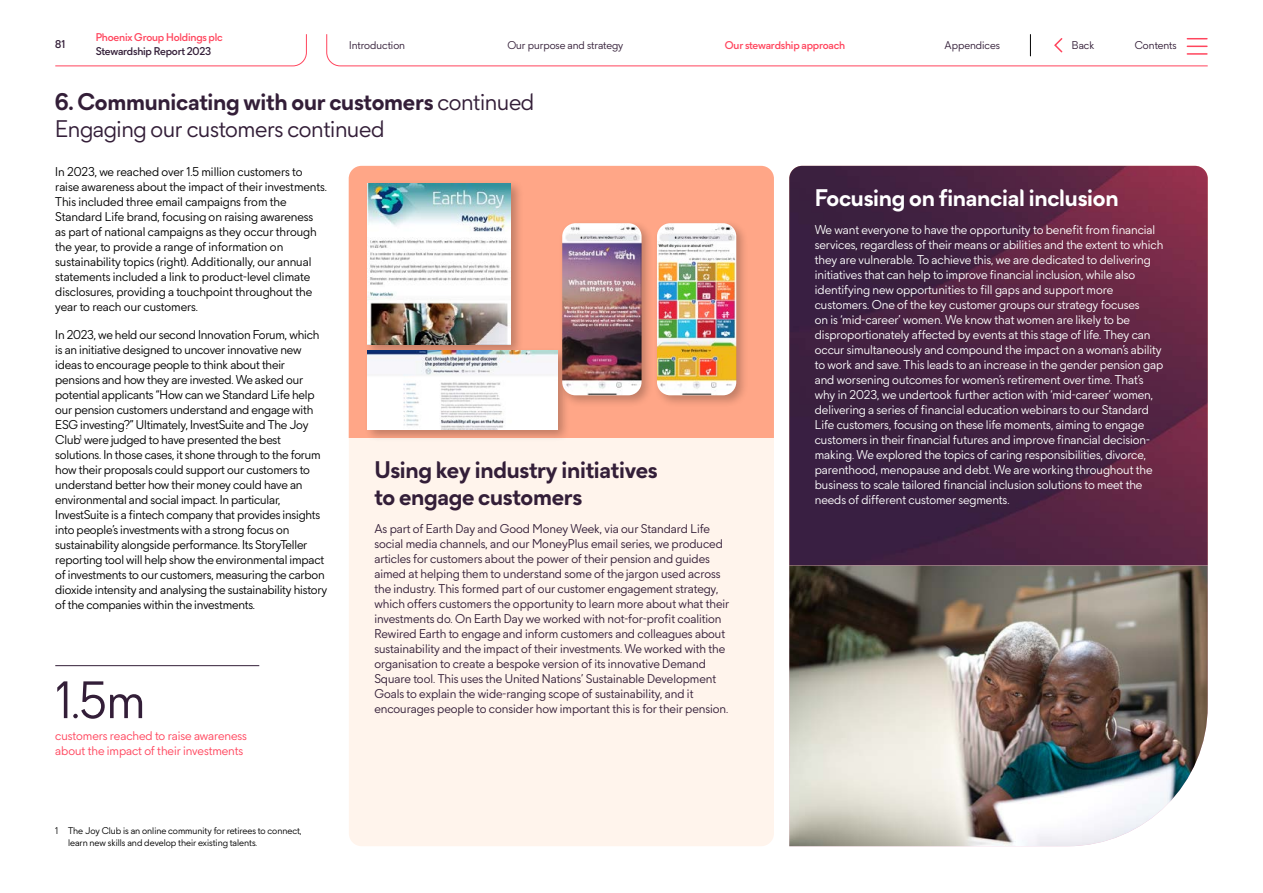
<style>
.page{position:relative;width:1263px;height:893px;background:#fff}
.page>*{position:absolute;margin:0;border:0;box-sizing:border-box;transform-origin:0 0}
.NumberLevel1LineAbove{font:52.5px "Phoenix Sans";color:#331e38}
.HighlightsHeading{font:700 24px/27px "Phoenix Sans";letter-spacing:-.01em;color:#331e38}
.MainheadLevel1{font:700 24px "Phoenix Sans";letter-spacing:-.01em;color:#331e38}
.MainheadLevel2{font:24px "Phoenix Sans";letter-spacing:-.01em;color:#331e38}
.HighlightsHeading-2{font:700 24px "Phoenix Sans";letter-spacing:-.01em;color:#fff}
.BodyText{font:12.75px/15px "Phoenix Sans";letter-spacing:-.01em;color:#000}
.BodyText-2{font:12.75px/15px "Phoenix Sans";color:#fff}
.BodyText-3{font:12.75px/15px "Phoenix Sans";color:#331e38}
.NumberText{font:12.75px/15px "Phoenix Sans";color:#ff455d}
.t1{font:11.25px "Phoenix Sans";color:#331e38}
.t2{font:500 11.25px "Phoenix Sans";letter-spacing:-.015em;color:#ff455d}
.t3{font:500 11.25px "Phoenix Sans";letter-spacing:-.015em;color:#331e38}
.BodyTextNotesIndent{font:9.75px/12px "Phoenix Sans";color:#000}
.s1{font-weight:400}
</style>
<div class="page">
<div style="left:349px;top:438px;width:425px;height:408px;background:#fff4ec"></div>
<img style="left:789px;top:166px;width:419px;height:400px">
<div style="left:349px;top:166px;width:425px;height:272px;background:#ffa687"></div>
<div style="left:363px;top:179px;width:161px;height:179px;background:#000;opacity:.25"></div>
<img style="left:367px;top:183px;width:144px;height:161px">
<div style="left:363px;top:347px;width:207px;height:96px;background:#000;opacity:.25"></div>
<img style="left:367px;top:351px;width:190px;height:78px">
<div style="left:559px;top:220px;width:95px;height:188px;background:#000;opacity:.25"></div>
<img style="left:562px;top:223px;width:79px;height:172px">
<div style="left:653px;top:220px;width:96px;height:188px;background:#000;opacity:.25"></div>
<img style="left:657px;top:223px;width:79px;height:172px">
<img style="left:789px;top:566px;width:419px;height:280px">
<hr style="left:55px;top:665px;width:204px;height:1px;background:#331e38">
<svg style="left:55px;top:34px;width:252px;height:32px"></svg>
<svg style="left:326px;top:34px;width:882px;height:32px"></svg>
<p class="t3" style="left:55px;top:37px;width:11px">81</p>
<p class="t2" style="left:96px;top:30px;width:129px">Phoenix Group Holdings plc</p>
<p class="t3" style="left:96px;top:44px;width:117px">Stewardship Report 2023</p>
<p class="t1" style="left:349px;top:38px;width:57px">Introduction</p>
<p class="t1" style="left:507px;top:38px;width:117px">Our purpose and strategy</p>
<p class="t2" style="left:725px;top:38px;width:122px">Our stewardship approach</p>
<p class="t1" style="left:944px;top:38px;width:57px">Appendices</p>
<p class="t1" style="left:1072px;top:38px;width:24px">Back</p>
<p class="t1" style="left:1135px;top:38px;width:44px">Contents</p>
<h1 class="MainheadLevel1" style="left:55px;top:87px;width:481px">6. Communicating with our customers <span class="s1">continued</span></h1>
<h2 class="MainheadLevel2" style="left:55px;top:114px;width:331px">Engaging our customers continued</h2>
<p class="BodyText" style="left:55px;top:164px;width:273px">In 2023, we reached over 1.5 million customers to raise awareness about the impact of their investments.<br>This included three email campaigns from the Standard Life brand, focusing on raising awareness as part of national campaigns as they occur through the year, to provide a range of information on sustainability topics (right). Additionally, our annual statements included a link to product-level climate disclosures, providing a touchpoint throughout the year to reach our customers.</p>
<p class="BodyText" style="left:55px;top:327px;width:273px">In 2023, we held our second Innovation Forum, which is an initiative designed to uncover innovative new ideas to encourage people to think about their pensions and how they are invested. We asked our potential applicants “How can we Standard Life help our pension customers understand and engage with ESG investing?” Ultimately, InvestSuite and The Joy Club<sup>1</sup> were judged to have presented the best solutions. In those cases, it shone through to the forum how their proposals could support our customers to understand better how their money could have an environmental and social impact. In particular, InvestSuite is a fintech company that provides insights into people’s investments with a strong focus on sustainability alongside performance. Its StoryTeller reporting tool will help show the environmental impact of investments to our customers, measuring the carbon dioxide intensity and analysing the sustainability history of the companies within the investments.</p>
<p class="NumberLevel1LineAbove" style="left:55px;top:667px;width:91px">1.5m</p>
<p class="NumberText" style="left:55px;top:727px;width:193px">customers reached to raise awareness about the impact of their investments</p>
<p class="BodyTextNotesIndent" style="left:68px;top:825px;width:235px;text-indent:-13px">1 The Joy Club is an online community for retirees to connect, learn new skills and develop their existing talents.</p>
<h2 class="HighlightsHeading" style="left:374px;top:456px;width:285px">Using key industry initiatives to engage customers</h2>
<p class="BodyText-3" style="left:374px;top:521px;width:356px">As part of Earth Day and Good Money Week, via our Standard Life social media channels, and our MoneyPlus email series, we produced articles for customers about the power of their pension and guides aimed at helping them to understand some of the jargon used across the industry. This formed part of our customer engagement strategy, which offers customers the opportunity to learn more about what their investments do. On Earth Day we worked with not-for-profit coalition Rewired Earth to engage and inform customers and colleagues about sustainability and the impact of their investments. We worked with the organisation to create a bespoke version of its innovative Demand Square tool. This uses the United Nations’ Sustainable Development Goals to explain the wide-ranging scope of sustainability, and it encourages people to consider how important this is for their pension.</p>
<h2 class="HighlightsHeading-2" style="left:815px;top:183px;width:305px">Focusing on financial inclusion</h2>
<p class="BodyText-2" style="left:815px;top:222px;width:350px">We want everyone to have the opportunity to benefit from financial services, regardless of their means or abilities and the extent to which they are vulnerable. To achieve this, we are dedicated to delivering initiatives that can help to improve financial inclusion, while also identifying new opportunities to fill gaps and support more customers. One of the key customer groups our strategy focuses<br>on is ‘mid-career’ women. We know that women are likely to be disproportionately affected by events at this stage of life. They can occur simultaneously and compound the impact on a woman’s ability to work and save. This leads to an increase in the gender pension gap and worsening outcomes for women’s retirement over time. That’s why in 2023, we undertook further action with ‘mid-career’ women, delivering a series of financial education webinars to our Standard Life customers, focusing on these life moments, aiming to engage customers in their financial futures and improve financial decision&shy;making. We explored the topics of caring responsibilities, divorce, parenthood, menopause and debt. We are working throughout the business to scale tailored financial inclusion solutions to meet the needs of different customer segments.</p>
</div>
